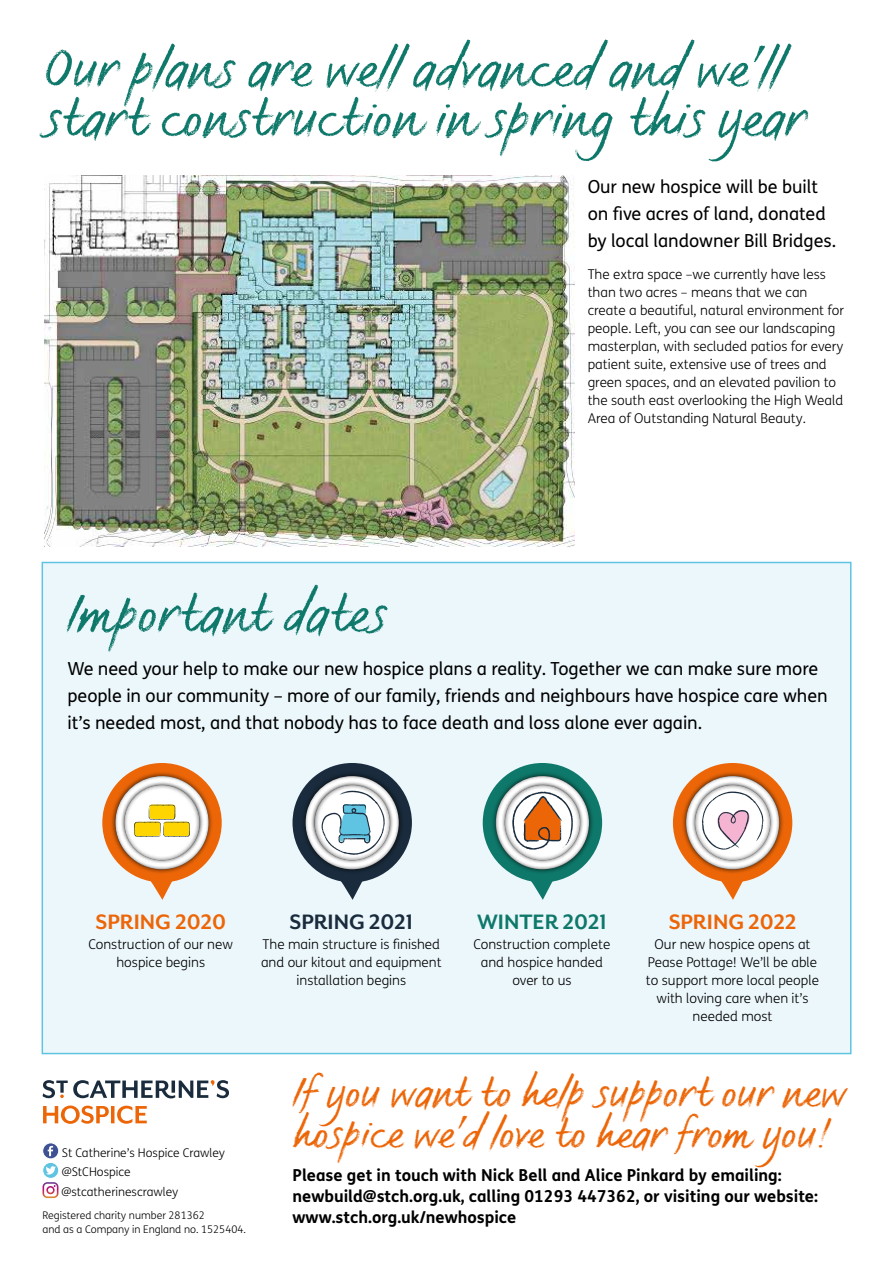
<style>
.page{position:relative;width:893px;height:1263px;background:#fff}
.page>*{position:absolute;margin:0;border:0;box-sizing:border-box;transform-origin:0 0}
.t1{font:54px/49.5px "FS Sammy";color:#0e786a}
.t2{font:42px/40.5px "FS Sammy";color:#ec6608}
.t3{font:700 24px "Mr Eaves San OT";color:#ec6608}
.t4{font:700 24px "Mr Eaves San OT";color:#192b3c}
.t5{font:700 24px "Mr Eaves San OT";color:#0e786a}
.t6{font:18px/27px "FS Me";letter-spacing:-.005em;color:#000}
.t7{font:700 16.5px/21px "FS Me";color:#000}
.t8{font:300 13.5px/18px "FS Me";color:#000;text-align:center}
.t9{font:300 12px/19.5px "FS Me";color:#000}
.t10{font:300 10.5px/13.5px "FS Me";color:#000}
</style>
<div class="page">
<div style="left:42px;top:562px;width:809px;height:492px;background:#ecf7fc;border:2px solid #5fc4e1"></div>
<img style="left:44px;top:176px;width:530px;height:370px">
<svg style="left:673px;top:763px;width:119px;height:137px"></svg>
<svg style="left:483px;top:763px;width:119px;height:137px"></svg>
<svg style="left:292px;top:763px;width:120px;height:137px"></svg>
<svg style="left:102px;top:763px;width:120px;height:137px"></svg>
<svg style="left:43px;top:1143px;width:16px;height:16px"></svg>
<div style="left:43px;top:1143px;width:16px;height:16px;border:1px solid #fff;border-radius:50%"></div>
<svg style="left:48px;top:1146px;width:5px;height:10px"></svg>
<svg style="left:43px;top:1162px;width:16px;height:16px"></svg>
<div style="left:43px;top:1162px;width:16px;height:16px;border:1px solid #fff;border-radius:50%"></div>
<svg style="left:46px;top:1166px;width:10px;height:8px"></svg>
<svg style="left:43px;top:1182px;width:15px;height:16px"></svg>
<svg style="left:43px;top:1105px;width:104px;height:19px"></svg>
<svg style="left:43px;top:1080px;width:186px;height:18px"></svg>
<h1 class="t1" style="left:43px;top:42px;width:764px">Our plans are well advanced and we’ll start construction in spring this year</h1>
<h1 class="t1" style="left:67px;top:587px;width:321px">Important dates</h1>
<h3 class="t6" style="left:588px;top:173px;width:250px">Our new hospice will be built on five acres of land, donated by local landowner Bill Bridges.</h3>
<p class="t8" style="left:588px;top:264px;width:258px;text-align:left">The extra space –we currently have less than two acres – means that we can create a beautiful, natural environment for people. Left, you can see our landscaping masterplan, with secluded patios for every patient suite, extensive use of trees and green spaces, and an elevated pavilion to the south east overlooking the High Weald Area of Outstanding Natural Beauty.</p>
<p class="t6" style="left:68px;top:654px;width:762px">We need your help to make our new hospice plans a reality. Together we can make sure more people in our community – more of our family, friends and neighbours have hospice care when it’s needed most, and that nobody has to face death and loss alone ever again.</p>
<h3 class="t3" style="left:96px;top:909px;width:132px">SPRING 2020</h3>
<p class="t8" style="left:88px;top:935px;width:146px">Construction of our new hospice begins</p>
<h3 class="t4" style="left:289px;top:909px;width:125px">SPRING 2021</h3>
<p class="t8" style="left:261px;top:935px;width:182px">The main structure is finished and our kitout and equipment installation begins</p>
<h3 class="t5" style="left:477px;top:909px;width:131px">WINTER 2021</h3>
<p class="t8" style="left:474px;top:935px;width:138px">Construction complete and hospice handed over to us</p>
<h3 class="t3" style="left:669px;top:909px;width:129px">SPRING 2022</h3>
<p class="t8" style="left:646px;top:935px;width:175px">Our new hospice opens at<br>Pease Pottage! We’ll be able to support more local people with loving care when it’s needed most</p>
<p class="t9" style="left:61px;top:1143px;width:165px">St Catherine’s Hospice Crawley @StCHospice @stcatherinescrawley</p>
<p class="t10" style="left:43px;top:1208px;width:205px">Registered charity number 281362<br>and as a Company in England no. 1525404.</p>
<h2 class="t2" style="left:293px;top:1071px;width:554px">If you want to help support our new hospice we’d love to hear from you!</h2>
<p class="t7" style="left:293px;top:1163px;width:527px">Please get in touch with Nick Bell and Alice Pinkard by emailing: newbuild@stch.org.uk, calling 01293 447362, or visiting our website: www.stch.org.uk/newhospice</p>
</div>
